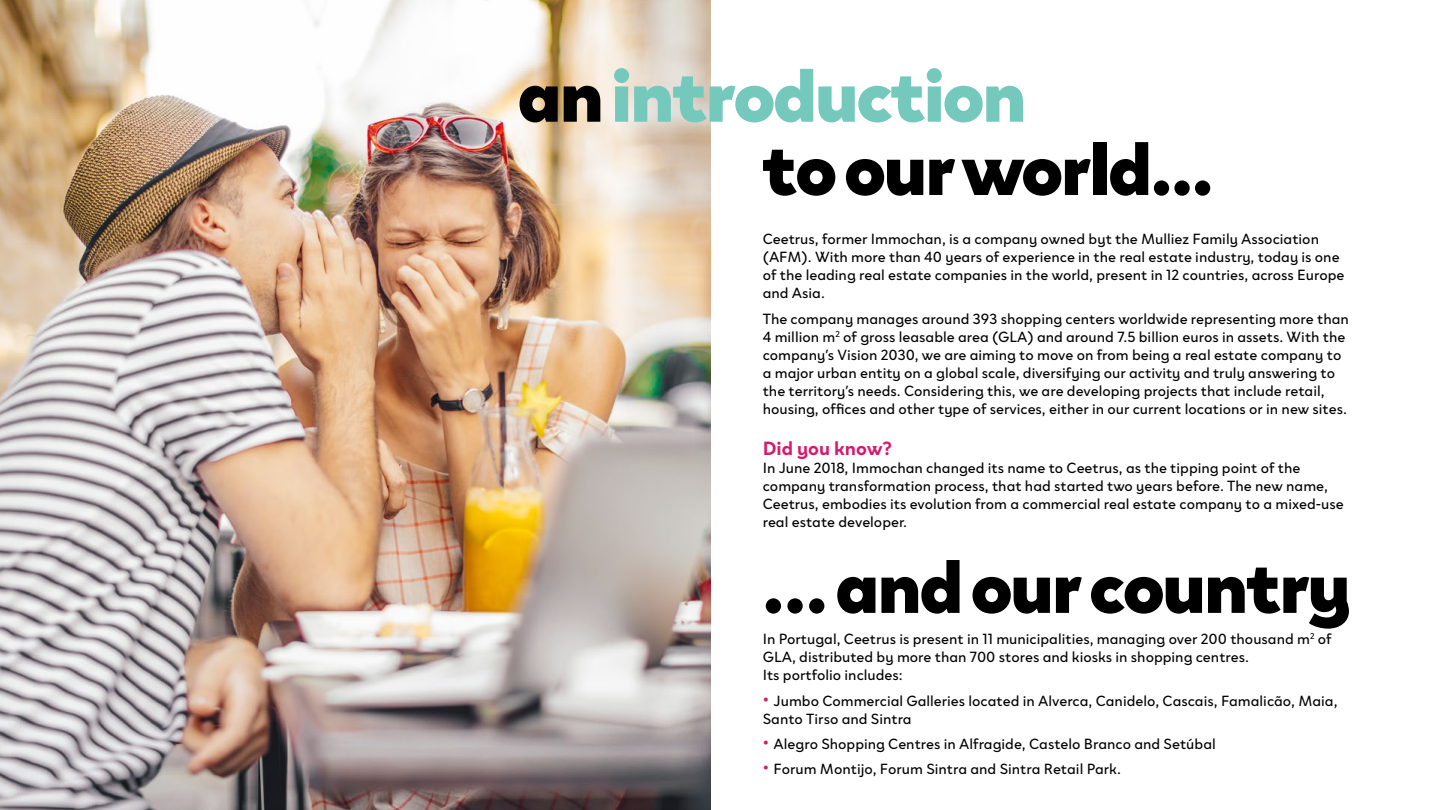
<style>
.page{position:relative;width:1440px;height:810px;background:#fff}
.page>*{position:absolute;margin:0;border:0;box-sizing:border-box;transform-origin:0 0}
.t1{font:900 75px/73.3px "Clother";letter-spacing:-.03em;color:#000}
.t2{font:700 19.5px "Clother";color:#d6196b}
.t3{font:15px/18px "Clother";color:#000}
.s1{color:#74c9bc}
.s2{font-size:21px;color:#d6196b}
</style>
<div class="page">
<img style="left:0;top:0;width:710px;height:810px">
<h1 class="t1" style="left:762px;top:59px;width:454px;text-indent:-244px">an <span class="s1">introduction<br></span>to our world...</h1>
<p class="t3" style="left:763px;top:230px;width:583px">Ceetrus, former Immochan, is a company owned byt the Mulliez Family Association (AFM). With more than 40 years of experience in the real estate industry, today is one of the leading real estate companies in the world, present in 12 countries, across Europe and Asia.</p>
<p class="t3" style="left:763px;top:310px;width:588px">The company manages around 393 shopping centers worldwide representing more than 4 million m<sup>2</sup> of gross leasable area (GLA) and around 7.5 billion euros in assets. With the company’s Vision 2030, we are aiming to move on from being a real estate company to a major urban entity on a global scale, diversifying our activity and truly answering to the territory’s needs. Considering this, we are developing projects that include retail, housing, offices and other type of services, either in our current locations or in new sites.</p>
<h2 class="t2" style="left:763px;top:437px;width:131px">Did you know?</h2>
<p class="t3" style="left:763px;top:459px;width:583px">In June 2018, Immochan changed its name to Ceetrus, as the tipping point of the company transformation process, that had started two years before. The new name, Ceetrus, embodies its evolution from a commercial real estate company to a mixed-use real estate developer.</p>
<h1 class="t1" style="left:762px;top:550px;width:590px">… and our country</h1>
<p class="t3" style="left:763px;top:630px;width:571px">In Portugal, Ceetrus is present in 11 municipalities, managing over 200 thousand m<sup>2</sup> of<br>GLA, distributed by more than 700 stores and kiosks in shopping centres.<br>Its portfolio includes:</p>
<p class="t3" style="left:763px;top:691px;width:576px"><span class="s2">•</span> Jumbo Commercial Galleries located in Alverca, Canidelo, Cascais, Famalicão, Maia,<br>Santo Tirso and Sintra</p>
<p class="t3" style="left:763px;top:735px;width:455px"><span class="s2">•</span> Alegro Shopping Centres in Alfragide, Castelo Branco and Setúbal</p>
<p class="t3" style="left:763px;top:760px;width:360px"><span class="s2">•</span> Forum Montijo, Forum Sintra and Sintra Retail Park.</p>
</div>
